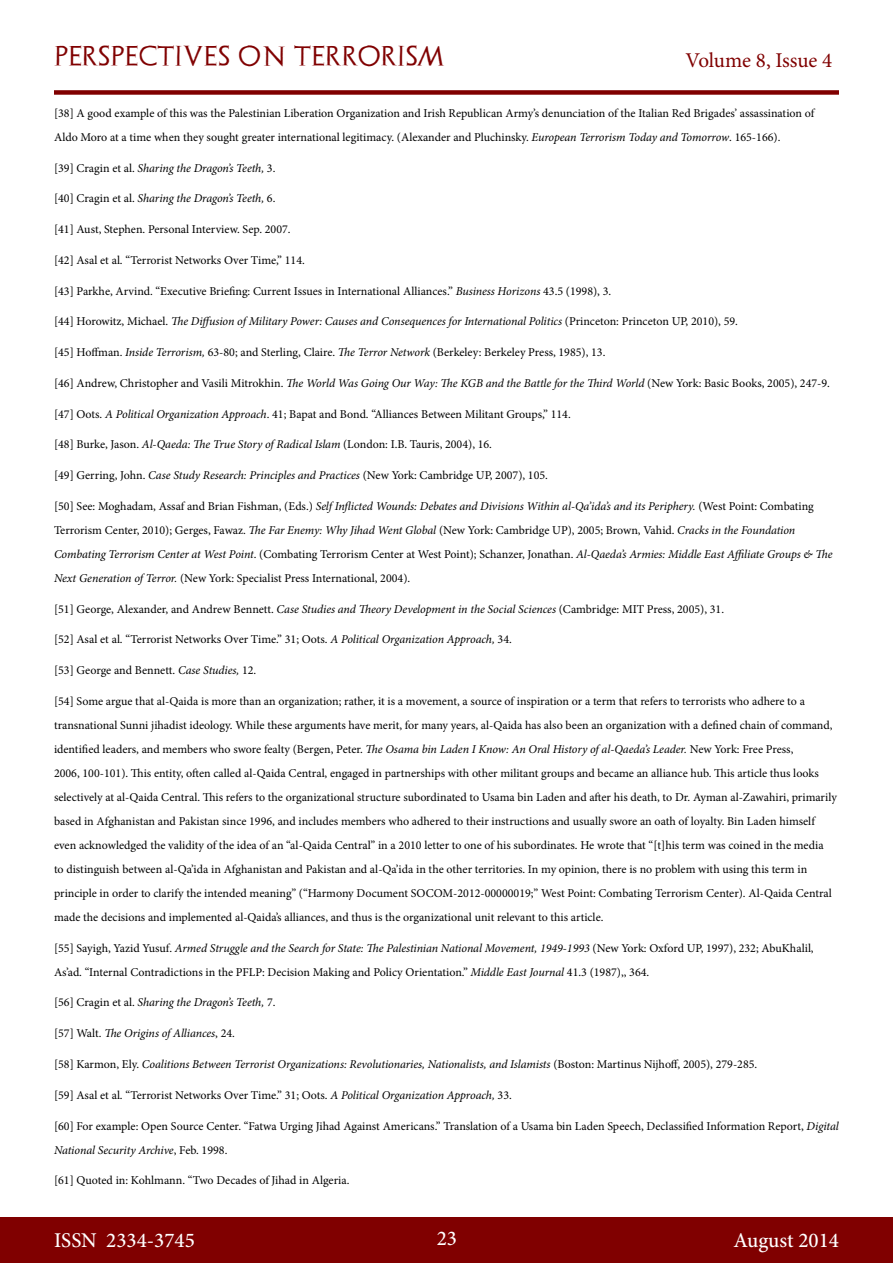
<style>
.page{position:relative;width:893px;height:1263px;background:#fff}
.page>*{position:absolute;margin:0;border:0;box-sizing:border-box;transform-origin:0 0}
.t1{font:500 21px "Minion Pro";color:#fff}
.t2{font:21px "Archeologicaps";letter-spacing:.045em;color:#800000}
.t3{font:21px "Minion Pro";letter-spacing:-.005em;color:#800000}
.t4{font:12px/24px "Minion Pro";color:#000}
.t5{font:italic 12px "Minion Pro";letter-spacing:-.01em;color:#000}
.s1{font-style:italic}
.s2{font-style:normal}
</style>
<div class="page">
<div style="left:0;top:1217px;width:893px;height:46px;background:#800000"></div>
<div style="left:54px;top:90px;width:785px;height:5px;background:#800000"></div>
<h1 class="t2" style="left:54px;top:43px;width:392px">PERSPECTIVES ON TERRORISM</h1>
<h1 class="t3" style="left:686px;top:46px;width:148px">Volume 8, Issue 4</h1>
<p class="t4" style="left:54px;top:101px;width:762px">[38] A good example of this was the Palestinian Liberation Organization and Irish Republican Army’s denunciation of the Italian Red Brigades’ assassination of<br>Aldo Moro at a time when they sought greater international legitimacy. (Alexander and Pluchinsky. <span class="s1">European Terrorism Today and Tomorrow</span>. 165-166).</p>
<p class="t5" style="left:54px;top:159px;width:223px"><span class="s2">[39] Cragin et al.</span> Sharing the Dragon’s Teeth, <span class="s2">3.</span></p>
<p class="t5" style="left:54px;top:190px;width:223px"><span class="s2">[40] Cragin et al.</span> Sharing the Dragon’s Teeth, <span class="s2">6.</span></p>
<p class="t4" style="left:54px;top:217px;width:238px">[41] Aust, Stephen. Personal Interview. Sep. 2007.</p>
<p class="t4" style="left:54px;top:248px;width:252px">[42] Asal et al. “Terrorist Networks Over Time,” 114.</p>
<p class="t4" style="left:54px;top:279px;width:559px">[43] Parkhe, Arvind. “Executive Briefing: Current Issues in International Alliances.” <span class="s1">Business Horizons</span> 43.5 (1998), 3.</p>
<p class="t5" style="left:54px;top:313px;width:685px"><span class="s2">[44] Horowitz, Michael.</span> The Diffusion of Military Power: Causes and Consequences for International Politics <span class="s2">(Princeton: Princeton UP, 2010), 59.</span></p>
<p class="t4" style="left:54px;top:340px;width:553px">[45] Hoffman. <span class="s1">Inside Terrorism,</span> 63-80; and Sterling, Claire. <span class="s1">The Terror Network</span> (Berkeley: Berkeley Press, 1985), 13.</p>
<p class="t4" style="left:54px;top:371px;width:777px">[46] Andrew, Christopher and Vasili Mitrokhin. <span class="s1">The World Was Going Our Way: The KGB and the Battle for the Third World</span> (New York: Basic Books, 2005), 247-9.</p>
<p class="t4" style="left:54px;top:402px;width:518px">[47] Oots. <span class="s1">A Political Organization Approach</span>. 41; Bapat and Bond. “Alliances Between Militant Groups,” 114.</p>
<p class="t4" style="left:54px;top:433px;width:440px">[48] Burke, Jason. <span class="s1">Al-Qaeda: The True Story of Radical Islam</span> (London: I.B. Tauris, 2004), 16.</p>
<p class="t4" style="left:54px;top:463px;width:495px">[49] Gerring, John. <span class="s1">Case Study Research: Principles and Practices</span> (New York: Cambridge UP, 2007), 105.</p>
<p class="t4" style="left:54px;top:494px;width:780px">[50] See: Moghadam, Assaf and Brian Fishman, (Eds.) <span class="s1">Self Inflicted Wounds: Debates and Divisions Within al-Qa’ida’s and its Periphery.</span> (West Point: Combating Terrorism Center, 2010); Gerges, Fawaz. <span class="s1">The Far Enemy: Why Jihad Went Global</span> (New York: Cambridge UP), 2005; Brown, Vahid. <span class="s1">Cracks in the Foundation Combating Terrorism Center at West Point</span>. (Combating Terrorism Center at West Point); Schanzer, Jonathan. <span class="s1">Al-Qaeda’s Armies: Middle East Affiliate Groups &amp; The Next Generation of Terror.</span> (New York: Specialist Press International, 2004).</p>
<p class="t4" style="left:54px;top:597px;width:672px">[51] George, Alexander, and Andrew Bennett. <span class="s1">Case Studies and Theory Development in the Social Sciences</span> (Cambridge: MIT Press, 2005), 31.</p>
<p class="t4" style="left:54px;top:628px;width:459px">[52] Asal et al. “Terrorist Networks Over Time.” 31; Oots. <span class="s1">A Political Organization Approach,</span> 34.</p>
<p class="t4" style="left:54px;top:658px;width:204px">[53] George and Bennett. <span class="s1">Case Studies,</span> 12.</p>
<p class="t4" style="left:54px;top:689px;width:784px">[54] Some argue that al-Qaida is more than an organization; rather, it is a movement, a source of inspiration or a term that refers to terrorists who adhere to a transnational Sunni jihadist ideology. While these arguments have merit, for many years, al-Qaida has also been an organization with a defined chain of command, identified leaders, and members who swore fealty (Bergen, Peter. <span class="s1">The Osama bin Laden I Know: An Oral History of al-Qaeda’s Leader.</span> New York: Free Press,<br>2006, 100-101). This entity, often called al-Qaida Central, engaged in partnerships with other militant groups and became an alliance hub. This article thus looks selectively at al-Qaida Central. This refers to the organizational structure subordinated to Usama bin Laden and after his death, to Dr. Ayman al-Zawahiri, primarily based in Afghanistan and Pakistan since 1996, and includes members who adhered to their instructions and usually swore an oath of loyalty. Bin Laden himself even acknowledged the validity of the idea of an “al-Qaida Central” in a 2010 letter to one of his subordinates. He wrote that “[t]his term was coined in the media<br>to distinguish between al-Qa’ida in Afghanistan and Pakistan and al-Qa’ida in the other territories. In my opinion, there is no problem with using this term in principle in order to clarify the intended meaning” (“Harmony Document SOCOM-2012-00000019;” West Point: Combating Terrorism Center). Al-Qaida Central made the decisions and implemented al-Qaida’s alliances, and thus is the organizational unit relevant to this article.</p>
<p class="t4" style="left:54px;top:936px;width:761px">[55] Sayigh, Yazid Yusuf. <span class="s1">Armed Struggle and the Search for State: The Palestinian National Movement, 1949-1993</span> (New York: Oxford UP, 1997), 232; AbuKhalil,<br>As’ad. “Internal Contradictions in the PFLP: Decision Making and Policy Orientation.” <span class="s1">Middle East Journal</span> 41.3 (1987),, 364.</p>
<p class="t5" style="left:54px;top:994px;width:223px"><span class="s2">[56] Cragin et al.</span> Sharing the Dragon’s Teeth, <span class="s2">7.</span></p>
<p class="t5" style="left:54px;top:1025px;width:182px"><span class="s2">[57] Walt.</span> The Origins of Alliances<span class="s2">, 24.</span></p>
<p class="t5" style="left:54px;top:1056px;width:705px"><span class="s2">[58] Karmon, Ely.</span> Coalitions Between Terrorist Organizations: Revolutionaries, Nationalists, and Islamists <span class="s2">(Boston: Martinus Nijhoff, 2005), 279-285.</span></p>
<p class="t4" style="left:54px;top:1083px;width:459px">[59] Asal et al. “Terrorist Networks Over Time.” 31; Oots. <span class="s1">A Political Organization Approach,</span> 33.</p>
<p class="t4" style="left:54px;top:1114px;width:786px">[60] For example: Open Source Center. “Fatwa Urging Jihad Against Americans.” Translation of a Usama bin Laden Speech, Declassified Information Report, <span class="s1">Digital<br>National Security Archive</span>, Feb. 1998.</p>
<p class="t4" style="left:54px;top:1168px;width:297px">[61] Quoted in: Kohlmann. “Two Decades of Jihad in Algeria.</p>
<h1 class="t1" style="left:54px;top:1226px;width:142px">ISSN 2334-3745</h1>
<h1 class="t1" style="left:437px;top:1224px;width:22px">23</h1>
<h1 class="t1" style="left:733px;top:1226px;width:107px">August 2014</h1>
</div>
